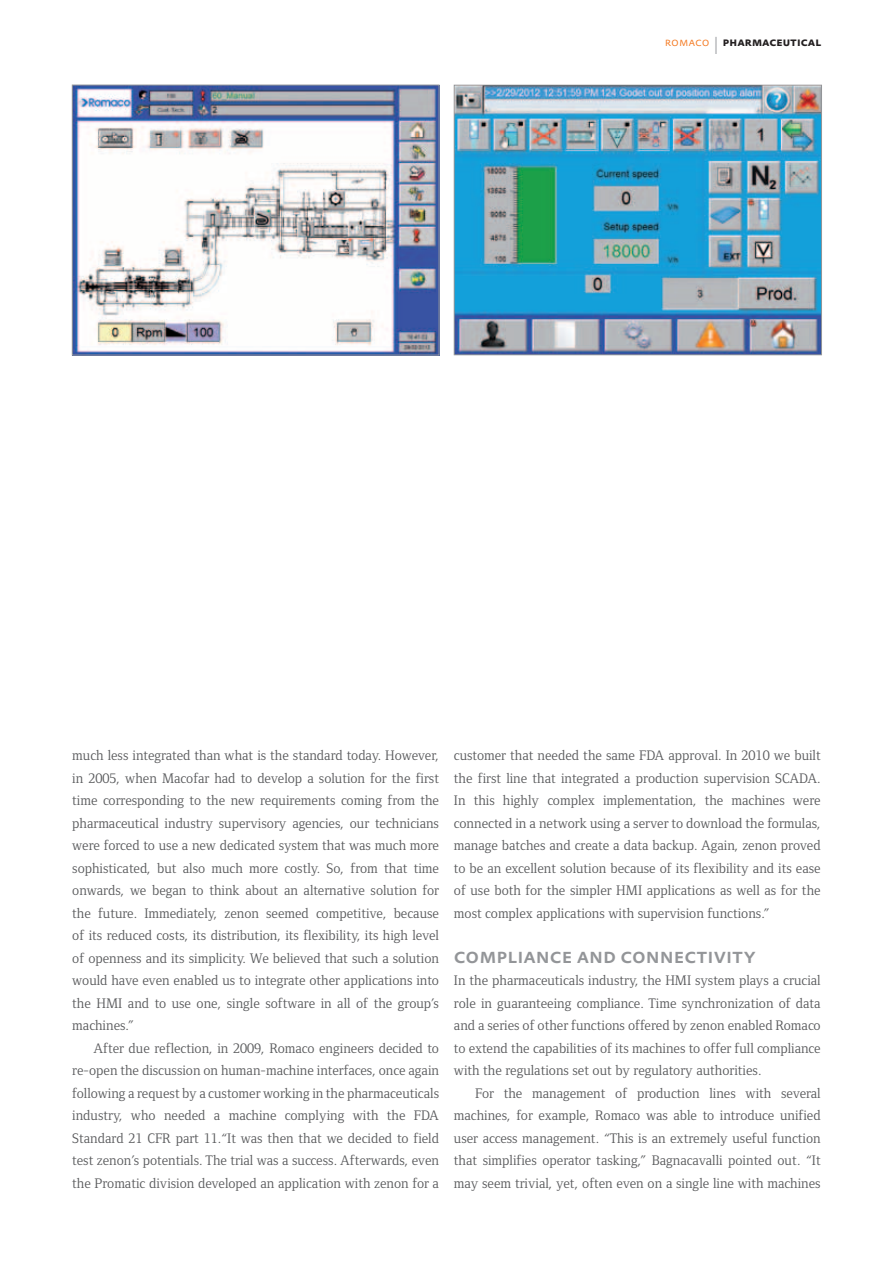
<style>
.page{position:relative;width:893px;height:1263px;background:#fff}
.page>*{position:absolute;margin:0;border:0;box-sizing:border-box;transform-origin:0 0}
.t1{font:500 21px "DTL Prokyon TOT Caps";color:#939598}
.t2{font:14.25px/22.5px "Foundry Form Serif";color:#57585a;text-align:justify}
.t3{font:700 12px "DTL Prokyon TOT Caps";letter-spacing:.005em;color:#231f20}
.s1{font-weight:300;color:#f47921}
.s2{font-weight:300;font-size:24px;color:#939598}
</style>
<div class="page">
<img style="left:456px;top:87px;width:364px;height:266px">
<div style="left:454px;top:85px;width:368px;height:270px;border:1px solid #939598"></div>
<img style="left:74px;top:87px;width:363px;height:266px">
<div style="left:72px;top:85px;width:367px;height:270px;border:1px solid #939598"></div>
<p class="t3" style="left:665px;top:34px;width:158px"><span class="s1">romaco</span> <span class="s2">I</span> pharmaceutical</p>
<p class="t2" style="left:72px;top:744px;width:368px">much less integrated than what is the standard today. However, in 2005, when Macofar had to develop a solution for the first time corresponding to the new requirements coming from the pharmaceutical industry supervisory agencies, our technicians were forced to use a new dedicated system that was much more sophisticated, but also much more costly. So, from that time onwards, we began to think about an alternative solution for the future. Immediately, zenon seemed competitive, because of its reduced costs, its distribution, its flexibility, its high level of openness and its simplicity. We believed that such a solution would have even enabled us to integrate other applications into the HMI and to use one, single software in all of the group’s machines.”</p>
<p class="t2" style="left:72px;top:1037px;width:368px;text-indent:21px">After due reflection, in 2009, Romaco engineers decided to re-open the discussion on human-machine interfaces, once again following a request by a customer working in the pharmaceuticals industry, who needed a machine complying with the FDA Standard 21 CFR part 11.“It was then that we decided to field test zenon’s potentials. The trial was a success. Afterwards, even the Promatic division developed an application with zenon for a</p>
<p class="t2" style="left:454px;top:744px;width:368px">customer that needed the same FDA approval. In 2010 we built the first line that integrated a production supervision SCADA.<br>In this highly complex implementation, the machines were connected in a network using a server to download the formulas, manage batches and create a data backup. Again, zenon proved to be an excellent solution because of its flexibility and its ease of use both for the simpler HMI applications as well as for the most complex applications with supervision functions.”</p>
<h1 class="t1" style="left:454px;top:942px;width:303px">compliance and connectivity</h1>
<p class="t2" style="left:454px;top:969px;width:368px">In the pharmaceuticals industry, the HMI system plays a crucial role in guaranteeing compliance. Time synchronization of data and a series of other functions offered by zenon enabled Romaco to extend the capabilities of its machines to offer full compliance with the regulations set out by regulatory authorities.</p>
<p class="t2" style="left:454px;top:1082px;width:368px;text-indent:21px">For the management of production lines with several machines, for example, Romaco was able to introduce unified user access management. “This is an extremely useful function that simplifies operator tasking,” Bagnacavalli pointed out. “It may seem trivial, yet, often even on a single line with machines</p>
</div>
